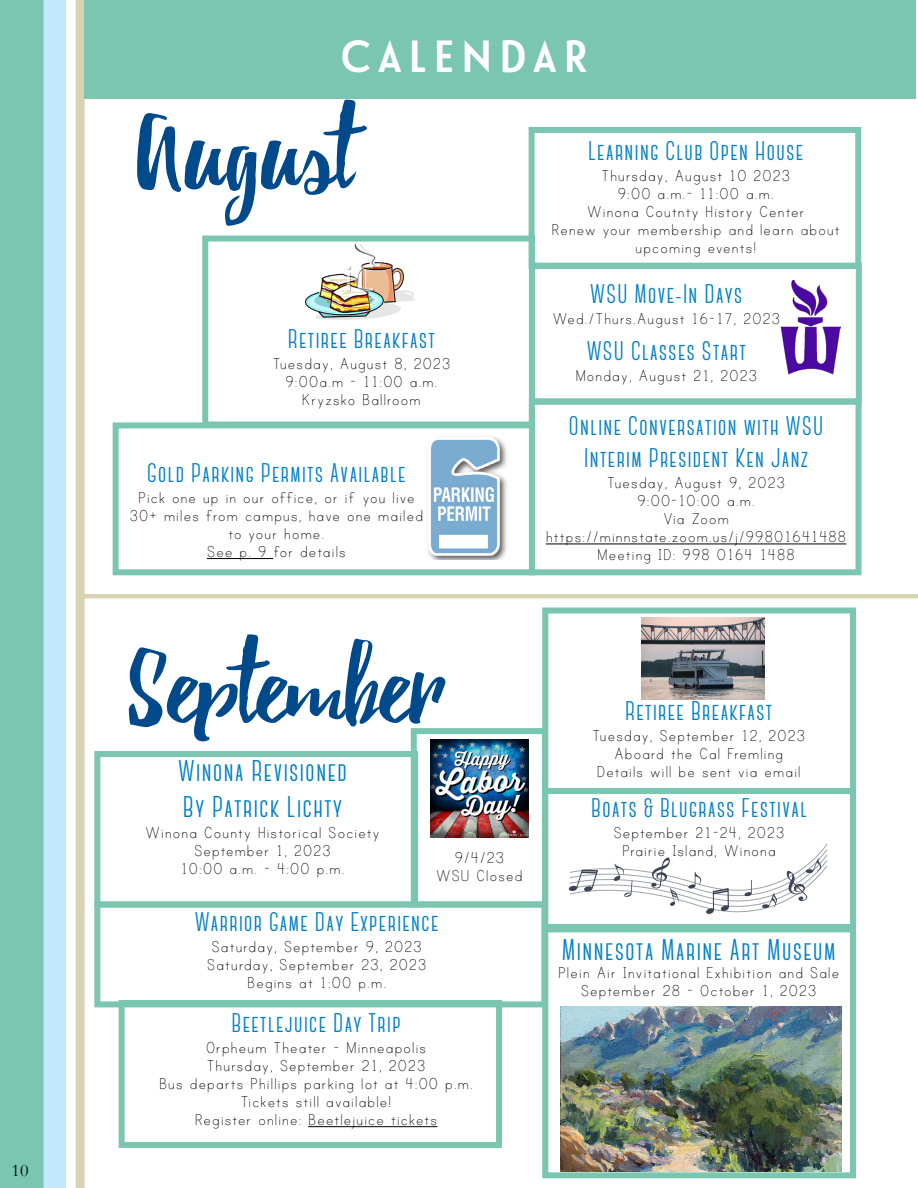
<style>
.page{position:relative;width:918px;height:1188px;background:#fff}
.page>*{position:absolute;margin:0;border:0;box-sizing:border-box;transform-origin:0 0}
.t1{font:112.5px "Debby";color:#004a8b}
.t2{font:45px "Le Havre Layers Primary";color:#fff}
.t3{font:700 30px/36px "Canter";letter-spacing:.05em;color:#0080c7}
.t4{font:700 27px/32.4px "Canter";letter-spacing:.05em;color:#0080c7;text-align:center}
.t5{font:18px/18px "Print Clearly";letter-spacing:.03em;color:#000;text-align:center}
.t6{font:18px "Garamond";color:#000}
</style>
<div class="page">
<div style="left:0;top:0;width:44px;height:1188px;background:#7bc6b0"></div>
<hr style="left:80px;top:594px;width:838px;height:4px;background:#d8d4b3">
<div style="left:542px;top:788px;width:314px;height:142px;border:6px solid #7bc6b0"></div>
<div style="left:542px;top:926px;width:314px;height:252px;border:6px solid #7bc6b0"></div>
<div style="left:94px;top:901px;width:453px;height:106px;border:6px solid #7bc6b0"></div>
<div style="left:202px;top:236px;width:333px;height:192px;border:6px solid #7bc6b0"></div>
<div style="left:529px;top:399px;width:333px;height:176px;border:6px solid #7bc6b0"></div>
<div style="left:529px;top:263px;width:333px;height:142px;border:6px solid #7bc6b0"></div>
<img style="left:430px;top:739px;width:99px;height:99px">
<div style="left:411px;top:728px;width:137px;height:179px;border:6px solid #7bc6b0"></div>
<div style="left:542px;top:608px;width:314px;height:186px;border:6px solid #7bc6b0"></div>
<hr style="left:546px;top:543px;width:300px;height:1px;background:#000">
<div style="left:529px;top:127px;width:332px;height:142px;border:6px solid #7bc6b0"></div>
<div style="left:44px;top:0;width:22px;height:1188px;background:#c1e8fb"></div>
<div style="left:76px;top:0;width:9px;height:1188px;background:#d8d4b3"></div>
<div style="left:94px;top:751px;width:324px;height:156px;border:6px solid #7bc6b0"></div>
<div style="left:85px;top:0;width:831px;height:98px;background:#7bc6b0"></div>
<div style="left:113px;top:422px;width:422px;height:153px;border:6px solid #7bc6b0"></div>
<img style="left:428px;top:437px;width:79px;height:122px">
<hr style="left:207px;top:558px;width:66px;height:1px;background:#000">
<img style="left:780px;top:281px;width:61px;height:93px">
<svg style="left:569px;top:844px;width:258px;height:89px"></svg>
<img style="left:561px;top:1006px;width:280px;height:166px">
<img style="left:305px;top:245px;width:110px;height:75px">
<img style="left:642px;top:617px;width:123px;height:82px">
<hr style="left:308px;top:1126px;width:129px;height:1px;background:#000">
<div style="left:119px;top:1000px;width:383px;height:148px;border:6px solid #7bc6b0"></div>
<p class="t6" style="left:12px;top:1158px;width:18px">10</p>
<h2 class="t2" style="left:337px;top:32px;width:255px">CALENDAR</h2>
<h1 class="t1" style="left:137px;top:84px;width:218px">August</h1>
<h3 class="t4" style="left:288px;top:323px;width:149px">Retiree Breakfast</h3>
<p class="t5" style="left:272px;top:355px;width:180px">Tuesday, August 8, 2023<br>9:00a.m - 11:00 a.m.<br>Kryzsko Ballroom</p>
<h3 class="t4" style="left:147px;top:457px;width:260px">Gold Parking Permits Available</h3>
<p class="t5" style="left:130px;top:489px;width:295px">Pick one up in our office, or if you live<br>30+ miles from campus, have one mailed to your home.<br>See p. 9 for details</p>
<h3 class="t4" style="left:588px;top:135px;width:217px">Learning Club Open House</h3>
<p class="t5" style="left:552px;top:167px;width:290px">Thursday, August 10 2023<br>9:00 a.m.- 11:00 a.m.<br>Winona Coutnty History Center<br>Renew your membership and learn about upcoming events!</p>
<h3 class="t4" style="left:590px;top:278px;width:154px">WSU Move-In Days</h3>
<p class="t5" style="left:552px;top:309px;width:229px">Wed./Thurs.August 16-17, 2023</p>
<h3 class="t4" style="left:587px;top:335px;width:161px">WSU Classes Start</h3>
<p class="t5" style="left:575px;top:367px;width:184px">Monday, August 21, 2023</p>
<h3 class="t4" style="left:569px;top:410px;width:256px">Online Conversation with WSU<br>Interim President Ken Janz</h3>
<p class="t5" style="left:546px;top:474px;width:302px">Tuesday, August 9, 2023<br>9:00-10:00 a.m.<br>Via Zoom https://minnstate.zoom.us/j/99801641488<br>Meeting ID: 998 0164 1488</p>
<h1 class="t1" style="left:129px;top:619px;width:315px">September</h1>
<h3 class="t3" style="left:178px;top:753px;width:170px">Winona Revisioned<br>By Patrick Lichty</h3>
<p class="t5" style="left:145px;top:824px;width:236px">Winona County Historical Society<br>September 1, 2023<br>10:00 a.m. - 4:00 p.m.</p>
<p class="t5" style="left:436px;top:849px;width:88px">9/4/23<br>WSU Closed</p>
<h3 class="t4" style="left:195px;top:906px;width:245px">Warrior Game Day Experience</h3>
<p class="t5" style="left:207px;top:938px;width:221px">Saturday, September 9, 2023<br>Saturday, September 23, 2023<br>Begins at 1:00 p.m.</p>
<h3 class="t4" style="left:232px;top:1007px;width:171px">Beetlejuice Day Trip</h3>
<p class="t5" style="left:159px;top:1039px;width:316px">Orpheum Theater - Minneapolis<br>Thursday, September 21, 2023<br>Bus departs Phillips parking lot at 4:00 p.m.<br>Tickets still available!<br>Register online: Beetlejuice tickets</p>
<h3 class="t4" style="left:625px;top:695px;width:149px">Retiree Breakfast</h3>
<p class="t5" style="left:592px;top:727px;width:215px">Tuesday, September 12, 2023<br>Aboard the Cal Fremling<br>Details will be sent via email</p>
<h3 class="t4" style="left:591px;top:792px;width:217px">Boats &amp; Blugrass Festival</h3>
<p class="t5" style="left:613px;top:824px;width:173px">September 21-24, 2023<br>Prairie Island, Winona</p>
<h3 class="t3" style="left:562px;top:932px;width:275px">Minnesota Marine Art Museum</h3>
<p class="t5" style="left:558px;top:964px;width:283px">Plein Air Invitational Exhibition and Sale<br>September 28 - October 1, 2023</p>
</div>
